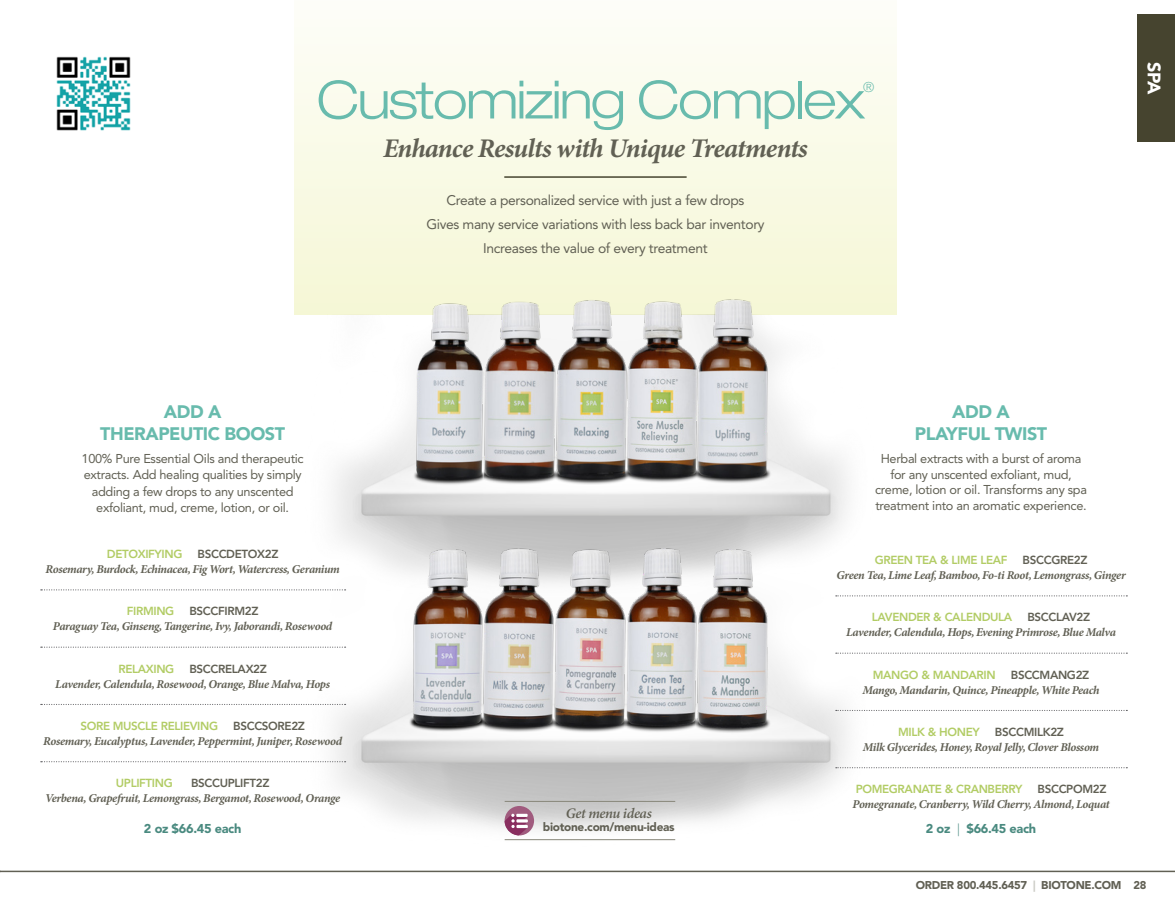
<style>
.page{position:relative;width:1175px;height:918px;background:#fff}
.page>*{position:absolute;margin:0;border:0;box-sizing:border-box;transform-origin:0 0}
.t1{font:300 expanded 52.5px "Helvetica Neue LT Std";letter-spacing:-.035em;color:#68bbad}
.t2{font:italic 700 27px "Minion Pro";letter-spacing:-.03em;color:#616054}
.t3{font:900 18px "Avenir LT Std";letter-spacing:-.025em;color:#68bbad}
.t4{font:900 18px "Avenir LT Std";color:#fff}
.t5{font:italic 600 14.55px "Minion Pro";letter-spacing:-.025em;color:#616054}
.t6{font:300 expanded 13.95px "Helvetica Neue LT Std";color:#68bbad}
.t7{font:13.8px "Avenir LT Std";letter-spacing:-.025em;color:#616054}
.t8{font:12.75px/15.8px "Avenir LT Std";letter-spacing:-.025em;color:#616054;text-align:center}
.t9{font:900 12.75px "Avenir LT Std";letter-spacing:-.025em;color:#4a8a80}
.t10{font:italic 700 12px "Minion Pro";letter-spacing:-.03em;color:#616054}
.t11{font:900 11.85px "Avenir LT Std";letter-spacing:-.025em;color:#616054}
.t12{font:800 11.55px "Avenir LT Std";letter-spacing:-.03em;color:#b2cc65}
.t13{font:800 11.55px "Avenir LT Std";letter-spacing:-.03em;color:#616054}
.t14{font:900 11.25px "Avenir LT Std";letter-spacing:-.025em;color:#616054}
.s1{font-weight:300}
.s2{color:#ccccc6}
</style>
<div class="page">
<img style="left:305px;top:509px;width:580px;height:364px">
<div style="left:294px;top:0;width:602px;height:315px;background:linear-gradient(to bottom,#fdfdf9,#f5f7d5)"></div>
<img style="left:688px;top:542px;width:92px;height:198px">
<img style="left:542px;top:543px;width:75px;height:196px">
<img style="left:617px;top:543px;width:91px;height:196px">
<img style="left:406px;top:545px;width:66px;height:191px">
<img style="left:472px;top:544px;width:94px;height:192px">
<svg style="left:41px;top:647px;width:304px;height:1px"></svg>
<svg style="left:41px;top:589px;width:304px;height:1px"></svg>
<svg style="left:41px;top:704px;width:304px;height:1px"></svg>
<svg style="left:41px;top:761px;width:304px;height:1px"></svg>
<svg style="left:835px;top:653px;width:292px;height:1px"></svg>
<svg style="left:835px;top:595px;width:292px;height:1px"></svg>
<svg style="left:835px;top:710px;width:292px;height:1px"></svg>
<svg style="left:835px;top:767px;width:292px;height:1px"></svg>
<img style="left:547px;top:293px;width:93px;height:199px">
<img style="left:687px;top:292px;width:90px;height:201px">
<img style="left:484px;top:294px;width:77px;height:200px">
<img style="left:614px;top:296px;width:99px;height:190px">
<img style="left:411px;top:296px;width:84px;height:193px">
<hr style="left:504px;top:176px;width:182px;height:2px;background:#46442f">
<img style="left:56px;top:56px;width:75px;height:75px">
<hr style="left:504px;top:801px;width:171px;height:1px;background:#88877a">
<hr style="left:504px;top:839px;width:171px;height:1px;background:#88877a">
<div style="left:504px;top:806px;width:30px;height:29px;background:#a05b7e;border-radius:50%"></div>
<svg style="left:504px;top:814px;width:24px;height:21px"></svg>
<hr style="left:0;top:871px;width:1174px;height:1px;background:#616054">
<div style="left:1137px;top:15px;width:37px;height:127px;background:#46442f"></div>
<p class="t1" style="left:316px;top:68px;width:550px">Customizing Complex</p>
<p class="t6" style="left:863px;top:79px;width:13px">®</p>
<p class="t2" style="left:383px;top:133px;width:426px">Enhance Results with Unique Treatments</p>
<p class="t7" style="left:446px;top:192px;width:300px">Create a personalized service with just a few drops</p>
<p class="t7" style="left:426px;top:216px;width:340px">Gives many service variations with less back bar inventory</p>
<p class="t7" style="left:483px;top:240px;width:226px">Increases the value of every treatment</p>
<p class="t4" style="left:1164px;top:62px;width:34px;rotate:90deg">SPA</p>
<p class="t3" style="left:164px;top:401px;width:59px">ADD A</p>
<p class="t3" style="left:100px;top:422px;width:186px">THERAPEUTIC BOOST</p>
<p class="t8" style="left:82px;top:450px;width:224px;line-height:16.5px">100% Pure Essential Oils and therapeutic extracts. Add healing qualities by simply adding a few drops to any unscented exfoliant, mud, creme, lotion, or oil.</p>
<p class="t12" style="left:107px;top:547px;width:77px">DETOXIFYING</p>
<p class="t13" style="left:197px;top:547px;width:82px">BSCCDETOX2Z</p>
<p class="t10" style="left:45px;top:562px;width:296px">Rosemary, Burdock, Echinacea, Fig Wort, Watercress, Geranium</p>
<p class="t12" style="left:127px;top:605px;width:49px">FIRMING</p>
<p class="t13" style="left:189px;top:605px;width:70px">BSCCFIRM2Z</p>
<p class="t10" style="left:53px;top:619px;width:281px">Paraguay Tea, Ginseng, Tangerine, Ivy, Jaborandi, Rosewood</p>
<p class="t3" style="left:952px;top:401px;width:59px">ADD A</p>
<p class="t3" style="left:915px;top:422px;width:134px">PLAYFUL TWIST</p>
<p class="t8" style="left:875px;top:451px;width:213px">Herbal extracts with a burst of aroma for any unscented exfoliant, mud, creme, lotion or oil. Transforms any spa treatment into an aromatic experience.</p>
<p class="t12" style="left:874px;top:553px;width:134px">GREEN TEA &amp; LIME LEAF</p>
<p class="t13" style="left:1022px;top:553px;width:66px">BSCCGRE2Z</p>
<p class="t10" style="left:836px;top:568px;width:291px">Green Tea, Lime Leaf, Bamboo, Fo-ti Root, Lemongrass, Ginger</p>
<p class="t12" style="left:872px;top:611px;width:142px">LAVENDER &amp; CALENDULA</p>
<p class="t13" style="left:1027px;top:611px;width:64px">BSCCLAV2Z</p>
<p class="t10" style="left:846px;top:625px;width:271px">Lavender, Calendula, Hops, Evening Primrose, Blue Malva</p>
<p class="t12" style="left:118px;top:662px;width:57px">RELAXING</p>
<p class="t13" style="left:189px;top:662px;width:79px">BSCCRELAX2Z</p>
<p class="t10" style="left:55px;top:677px;width:276px">Lavender, Calendula, Rosewood, Orange, Blue Malva, Hops</p>
<p class="t12" style="left:80px;top:719px;width:139px">SORE MUSCLE RELIEVING</p>
<p class="t13" style="left:233px;top:719px;width:73px">BSCCSORE2Z</p>
<p class="t10" style="left:43px;top:734px;width:301px">Rosemary, Eucalyptus, Lavender, Peppermint, Juniper, Rosewood</p>
<p class="t12" style="left:116px;top:776px;width:58px">UPLIFTING</p>
<p class="t13" style="left:191px;top:776px;width:80px">BSCCUPLIFT2Z</p>
<p class="t10" style="left:45px;top:791px;width:297px">Verbena, Grapefruit, Lemongrass, Bergamot, Rosewood, Orange</p>
<p class="t12" style="left:872px;top:668px;width:124px">MANGO &amp; MANDARIN</p>
<p class="t13" style="left:1010px;top:668px;width:80px">BSCCMANG2Z</p>
<p class="t10" style="left:862px;top:683px;width:239px">Mango, Mandarin, Quince, Pineapple, White Peach</p>
<p class="t12" style="left:898px;top:725px;width:83px">MILK &amp; HONEY</p>
<p class="t13" style="left:995px;top:725px;width:70px">BSCCMILK2Z</p>
<p class="t10" style="left:863px;top:740px;width:238px">Milk Glycerides, Honey, Royal Jelly, Clover Blossom</p>
<p class="t12" style="left:855px;top:782px;width:168px">POMEGRANATE &amp; CRANBERRY</p>
<p class="t13" style="left:1037px;top:782px;width:70px">BSCCPOM2Z</p>
<p class="t10" style="left:852px;top:797px;width:258px">Pomegranate, Cranberry, Wild Cherry, Almond, Loquat</p>
<p class="t5" style="left:566px;top:805px;width:88px">Get menu ideas</p>
<p class="t11" style="left:543px;top:819px;width:133px">biotone.com/menu-ideas</p>
<p class="t9" style="left:144px;top:821px;width:99px">2 oz $66.45 each</p>
<p class="t9" style="left:926px;top:821px;width:112px">2 oz <span class="s1">|</span> $66.45 each</p>
<p class="t14" style="left:915px;top:879px;width:232px">ORDER 800.445.6457 <span class="s2">|</span> BIOTONE.COM 28</p>
</div>
